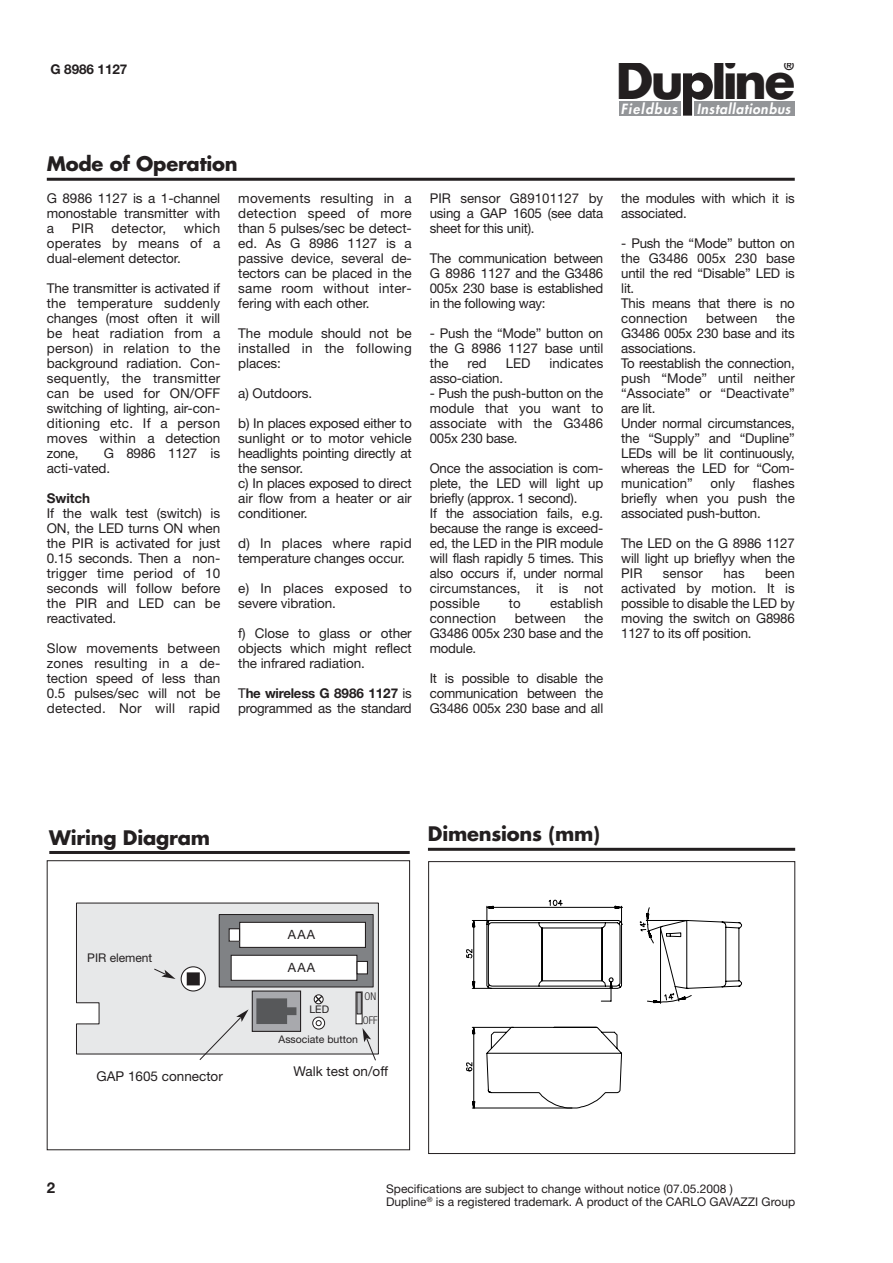
<style>
.page{position:relative;width:893px;height:1263px;background:#fff}
.page>*{position:absolute;margin:0;border:0;box-sizing:border-box;transform-origin:0 0}
.t1{font:700 49.8px "Futura";letter-spacing:-.06em;color:#231f20}
.t2{font:700 19.5px "Futura";letter-spacing:-.01em;color:#231f20}
.t3{font:700 15px "Helvetica Neue";color:#231f20}
.t4{font:italic 800 13.65px "Futura";letter-spacing:.045em;color:#fff}
.t5{font:italic 800 13.65px "Futura";letter-spacing:.085em;color:#fff}
.t6{font:13.5px/15px "Helvetica Neue";letter-spacing:-.01em;color:#231f20;text-align:justify}
.t7{font:700 13.5px "Helvetica Neue";letter-spacing:-.005em;color:#231f20}
.t8{font:13.5px "Helvetica Neue";letter-spacing:.015em;color:#231f20}
.t9{font:12.75px "Helvetica Neue";letter-spacing:.1em;color:#231f20}
.t10{font:700 12.3px "Futura";color:#231f20}
.t11{font:12px/13.5px "Helvetica Neue";color:#231f20}
.t12{font:300 condensed 10.65px/23.4px "Helvetica Neue";color:#231f20}
.t13{font:10.5px "Helvetica Neue";color:#231f20}
.s1{font-weight:700}
</style>
<div class="page">
<div style="left:694px;top:101px;width:100px;height:15px;background:#939598"></div>
<div style="left:619px;top:101px;width:62px;height:15px;background:#939598"></div>
<svg style="left:683px;top:73px;width:30px;height:43px"></svg>
<hr style="left:47px;top:178px;width:748px;height:3px;background:#231f20">
<hr style="left:49px;top:851px;width:361px;height:3px;background:#231f20">
<svg style="left:76px;top:902px;width:303px;height:152px"></svg>
<div style="left:219px;top:914px;width:154px;height:73px;background:#808285"></div>
<div style="left:219px;top:914px;width:155px;height:73px;border:1px solid #231f20"></div>
<div style="left:240px;top:922px;width:125px;height:25px;background:#fff"></div>
<div style="left:239px;top:922px;width:127px;height:26px;border:1px solid #231f20"></div>
<div style="left:229px;top:929px;width:10px;height:12px;background:#fff"></div>
<div style="left:229px;top:928px;width:11px;height:14px;border:1px solid #231f20"></div>
<div style="left:231px;top:955px;width:126px;height:25px;background:#fff"></div>
<div style="left:231px;top:955px;width:126px;height:26px;border:1px solid #231f20"></div>
<div style="left:357px;top:961px;width:10px;height:13px;background:#fff"></div>
<div style="left:357px;top:961px;width:11px;height:13px;border:1px solid #231f20"></div>
<svg style="left:181px;top:967px;width:24px;height:24px"></svg>
<div style="left:181px;top:966px;width:25px;height:25px;border:1px solid #231f20;border-radius:50%"></div>
<div style="left:187px;top:973px;width:12px;height:12px;background:#231f20"></div>
<div style="left:187px;top:972px;width:13px;height:13px;border:1px solid #231f20"></div>
<div style="left:252px;top:991px;width:49px;height:40px;background:#a8a9ad"></div>
<div style="left:252px;top:990px;width:49px;height:42px;border:1px solid #231f20"></div>
<svg style="left:256px;top:998px;width:40px;height:26px"></svg>
<div style="left:314px;top:994px;width:9px;height:10px;border:1px solid #231f20;border-radius:50%"></div>
<svg style="left:314px;top:995px;width:9px;height:9px"></svg>
<svg style="left:313px;top:1017px;width:12px;height:12px"></svg>
<div style="left:312px;top:1017px;width:13px;height:12px;border:1px solid #231f20;border-radius:50%"></div>
<svg style="left:316px;top:1020px;width:5px;height:6px"></svg>
<div style="left:356px;top:992px;width:6px;height:32px;background:#fff"></div>
<div style="left:356px;top:992px;width:6px;height:32px;border:1px solid #231f20"></div>
<hr style="left:357px;top:992px;width:4px;height:22px;background:#b4b5b8">
<div style="left:357px;top:992px;width:5px;height:22px;border:1px solid #231f20"></div>
<div style="left:47px;top:860px;width:363px;height:290px;border:1px solid #231f20"></div>
<hr style="left:428px;top:848px;width:367px;height:3px;background:#231f20">
<svg style="left:692px;top:920px;width:50px;height:69px"></svg>
<svg style="left:466px;top:899px;width:221px;height:210px"></svg>
<div style="left:428px;top:861px;width:367px;height:293px;border:1px solid #231f20"></div>
<svg style="left:154px;top:969px;width:22px;height:10px"></svg>
<svg style="left:200px;top:1009px;width:49px;height:51px"></svg>
<svg style="left:362px;top:1028px;width:14px;height:32px"></svg>
<p class="t7" style="left:50px;top:64px;width:78px">G 8986 1127</p>
<h2 class="t2" style="left:47px;top:155px;width:192px">Mode of Operation</h2>
<p class="t6" style="left:47px;top:192px;width:175px">G 8986 1127 is a 1-channel monostable transmitter with a</p>
<p class="t6" style="left:238px;top:192px;width:175px">movements resulting in a detection speed of more than 5 pulses/sec be detect&shy;ed. As G 8986 1127 is a passive device, several de&shy;tectors can be placed in the same room without inter&shy;fering with each other.</p>
<p class="t6" style="left:238px;top:327px;width:175px">The module should not be installed in the following places:</p>
<p class="t6" style="left:238px;top:387px;width:76px">a) Outdoors.</p>
<p class="t6" style="left:238px;top:417px;width:175px;text-align:left">b) In places exposed either to sunlight or to motor vehicle headlights pointing directly at the sensor.<br>c) In places exposed to direct air flow from a heater or air conditioner.</p>
<p class="t6" style="left:238px;top:537px;width:175px">d) In places where rapid temperature changes occur.</p>
<p class="t6" style="left:238px;top:582px;width:175px">e) In places exposed to severe vibration.</p>
<p class="t6" style="left:238px;top:627px;width:175px">f) Close to glass or other objects which might reflect the infrared radiation.</p>
<p class="t6" style="left:238px;top:687px;width:175px">T<span class="s1">he wireless G 8986 1127</span> is programmed as the standard</p>
<p class="t6" style="left:47px;top:222px;width:175px;text-indent:137px">which operates by means of a dual-element detector.</p>
<p class="t6" style="left:47px;top:282px;width:175px">The transmitter is activated if the temperature suddenly changes (most often it will be heat radiation from a person) in relation to the background radiation. Con&shy;sequently, the transmitter can be used for ON/OFF switching of lighting, air-con&shy;ditioning etc. If a person moves within a detection zone,</p>
<p class="t6" style="left:72px;top:222px;width:23px">PIR</p>
<p class="t8" style="left:111px;top:223px;width:56px">detector,</p>
<p class="t6" style="left:47px;top:447px;width:175px;text-indent:57px">G 8986 1127 is acti-vated.</p>
<p class="t7" style="left:47px;top:493px;width:45px">Switch</p>
<p class="t6" style="left:47px;top:507px;width:175px">If the walk test (switch) is ON, the LED turns ON when the PIR is activated for just 0.15 seconds. Then a non&shy;trigger time period of 10 seconds will follow before the PIR and LED can be reactivated.</p>
<p class="t6" style="left:47px;top:642px;width:175px">Slow movements between zones resulting in a de&shy;tection speed of less than 0.5 pulses/sec will not be detected. Nor will rapid</p>
<h1 class="t1" style="left:616px;top:58px;width:181px">Du line</h1>
<p class="t10" style="left:784px;top:60px;width:11px">®</p>
<p class="t5" style="left:621px;top:102px;width:58px">Fieldbus</p>
<p class="t4" style="left:697px;top:102px;width:95px">Installationbus</p>
<p class="t6" style="left:430px;top:192px;width:175px">PIR sensor G89101127 by using a GAP 1605 (see data sheet for this unit).</p>
<p class="t6" style="left:430px;top:252px;width:175px">The communication between G 8986 1127 and the G3486<br>005x 230 base is established in the following way:</p>
<p class="t6" style="left:430px;top:327px;width:175px">- Push the “Mode” button on the G 8986 1127 base until the</p>
<p class="t6" style="left:467px;top:357px;width:21px">red</p>
<p class="t6" style="left:506px;top:357px;width:26px">LED</p>
<p class="t6" style="left:549px;top:357px;width:55px">indicates</p>
<p class="t6" style="left:430px;top:372px;width:75px">asso-ciation.</p>
<p class="t6" style="left:430px;top:387px;width:175px">- Push the push-button on the module that you want to associate with the G3486<br>005x 230 base.</p>
<p class="t6" style="left:430px;top:462px;width:175px;text-align:left">Once the association is com&shy;plete, the LED will light up briefly (approx. 1 second).<br>If the association fails, e.g. because the range is exceed&shy;ed, the LED in the PIR module will flash rapidly 5 times. This also occurs if, under normal circumstances, it is not possible</p>
<p class="t6" style="left:509px;top:597px;width:13px">to</p>
<p class="t6" style="left:550px;top:597px;width:55px">establish</p>
<p class="t6" style="left:430px;top:612px;width:175px;text-indent:155px">the G3486 005x 230 base and the module.</p>
<p class="t6" style="left:430px;top:672px;width:175px">It is possible to disable the communication between the G3486 005x 230 base and all</p>
<p class="t6" style="left:430px;top:612px;width:68px">connection</p>
<p class="t6" style="left:515px;top:612px;width:53px">between</p>
<p class="t6" style="left:621px;top:192px;width:175px">the modules with which it is associated.</p>
<p class="t6" style="left:621px;top:237px;width:175px;text-align:left">- Push the “Mode” button on the G3486 005x 230 base until the red “Disable” LED is lit.<br>This means that there is no connection</p>
<p class="t6" style="left:621px;top:312px;width:175px;text-align:left;text-indent:155px">the<br>G3486 005x 230 base and its associations.<br>To reestablish the connection, push “Mode” until neither “Associate” or “Deactivate” are lit.<br>Under normal circumstances, the “Supply” and “Dupline”<br>LEDs will be lit continuously, whereas the LED for “Com&shy;munication”</p>
<p class="t6" style="left:706px;top:312px;width:53px">between</p>
<p class="t6" style="left:621px;top:477px;width:175px;text-indent:131px">flashes briefly when you push the associated push-button.</p>
<p class="t6" style="left:621px;top:537px;width:175px">The LED on the G 8986 1127 will light up brieflyy when the PIR</p>
<p class="t6" style="left:710px;top:477px;width:26px">only</p>
<p class="t6" style="left:621px;top:567px;width:175px;text-indent:144px">been activated by motion. It is possible to disable the LED by moving the switch on G8986<br>1127 to its off position.</p>
<p class="t6" style="left:663px;top:567px;width:42px">sensor</p>
<p class="t6" style="left:723px;top:567px;width:23px">has</p>
<h2 class="t2" style="left:49px;top:828px;width:162px">Wiring Diagram</h2>
<p class="t11" style="left:87px;top:952px;width:67px">PIR element</p>
<p class="t6" style="left:97px;top:1070px;width:128px">GAP 1605 connector</p>
<p class="t9" style="left:288px;top:930px;width:29px">AAA</p>
<p class="t9" style="left:288px;top:962px;width:29px">AAA</p>
<p class="t12" style="left:363px;top:986px;width:16px">ON<br>OFF</p>
<p class="t13" style="left:309px;top:1006px;width:21px">LED</p>
<p class="t13" style="left:279px;top:1036px;width:81px">Associate button</p>
<p class="t6" style="left:294px;top:1064px;width:96px">Walk test on/off</p>
<h2 class="t2" style="left:428px;top:825px;width:174px">Dimensions (mm)</h2>
<p class="t3" style="left:47px;top:1182px;width:10px">2</p>
<p class="t11" style="left:386px;top:1183px;width:411px">Specifications are subject to change without notice (07.05.2008 )<br>Dupline<sup>®</sup> is a registered trademark. A product of the CARLO GAVAZZI Group</p>
</div>
